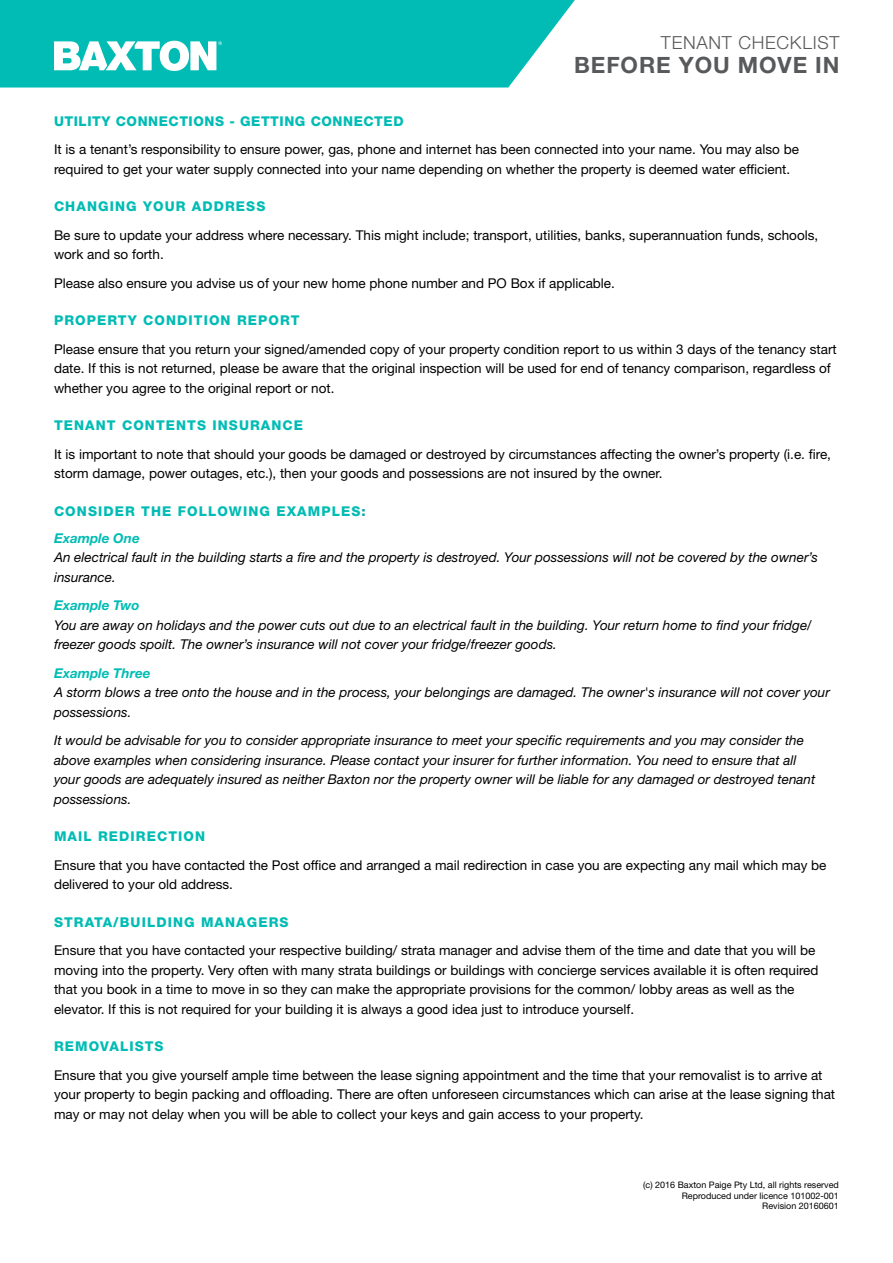
<style>
.page{position:relative;width:893px;height:1263px;background:#fff}
.page>*{position:absolute;margin:0;border:0;box-sizing:border-box;transform-origin:0 0}
.t1{font:700 22.5px "Helvetica Neue LT Std";letter-spacing:.04em;color:#58595b}
.t2{font:300 18px "Helvetica Neue LT Std";letter-spacing:.04em;color:#58595b}
.t3{font:13.5px/19.5px "Helvetica Neue LT Std";color:#000}
.t4{font:italic 13.5px/19.5px "Helvetica Neue LT Std";color:#000}
.t5{font:800 13.5px/27px "Helvetica Neue LT Std";letter-spacing:.08em;color:#00bcb4}
.t6{font:800 13.5px "Helvetica Neue LT Std";letter-spacing:.04em;color:#00bcb4}
.t7{font:italic 700 13.5px "Helvetica Neue LT Std";color:#00bcb4}
.t8{font:9px/10.5px "Helvetica Neue LT Std";color:#000;text-align:right}
.s1{color:#11a1ac}
.s2{font-weight:700;font-style:italic}
</style>
<div class="page">
<svg style="left:0;top:0;width:575px;height:88px;background:#12c0b9"></svg>
<svg style="left:54px;top:41px;width:168px;height:30px"></svg>
<h2 class="t2" style="left:661px;top:31px;width:180px">TENANT CHECKLIST</h2>
<h1 class="t1" style="left:574px;top:51px;width:267px">BEFORE YOU MOVE IN</h1>
<p class="t6" style="left:54px;top:113px;width:351px">UTILITY CONNECTIONS - GETTING CONNECTED</p>
<p class="t3" style="left:54px;top:139px;width:746px">It is a tenant’s responsibility to ensure power, gas, phone and internet has been connected into your name. You may also be required to get your water supply connected into your name depending on whether the property is deemed water efficient.</p>
<p class="t5" style="left:54px;top:193px;width:213px">CHANGING YOUR ADDRESS</p>
<p class="t3" style="left:54px;top:225px;width:766px">Be sure to update your address where necessary. This might include; transport, utilities, banks, superannuation funds, schools, work and so forth.</p>
<p class="t3" style="left:54px;top:273px;width:562px">Please also ensure you advise us of your new home phone number and PO Box if applicable.</p>
<p class="t5" style="left:54px;top:307px;width:247px">PROPERTY CONDITION REPORT</p>
<p class="t3" style="left:54px;top:339px;width:784px">Please ensure that you return your signed/amended copy of your property condition report to us within 3 days of the tenancy start date. If this is not returned, please be aware that the original inspection will be used for end of tenancy comparison, regardless of whether you agree to the original report or not.</p>
<p class="t5" style="left:54px;top:412px;width:251px">TENANT CONTENTS INSURANCE</p>
<p class="t3" style="left:54px;top:444px;width:778px">It is important to note that should your goods be damaged or destroyed by circumstances affecting the owner’s property (i.e. fire, storm damage, power outages, etc.), then your goods and possessions are not insured by the owner.</p>
<p class="t5" style="left:54px;top:497px;width:313px">CONSIDER THE FOLLOWING EXAMPLES<span class="s1">:<br></span><span class="s2">Example One</span></p>
<p class="t4" style="left:54px;top:547px;width:765px">An electrical fault in the building starts a fire and the property is destroyed. Your possessions will not be covered by the owner’s insurance.</p>
<p class="t7" style="left:54px;top:597px;width:87px">Example Two</p>
<p class="t4" style="left:54px;top:615px;width:759px">You are away on holidays and the power cuts out due to an electrical fault in the building. Your return home to find your fridge/ freezer goods spoilt. The owner’s insurance will not cover your fridge/freezer goods.</p>
<p class="t7" style="left:54px;top:664px;width:98px">Example Three</p>
<p class="t4" style="left:54px;top:682px;width:777px">A storm blows a tree onto the house and in the process, your belongings are damaged. The owner's insurance will not cover your possessions.</p>
<p class="t4" style="left:54px;top:730px;width:763px">It would be advisable for you to consider appropriate insurance to meet your specific requirements and you may consider the above examples when considering insurance. Please contact your insurer for further information. You need to ensure that all your goods are adequately insured as neither Baxton nor the property owner will be liable for any damaged or destroyed tenant possessions.</p>
<p class="t5" style="left:54px;top:823px;width:153px">MAIL REDIRECTION</p>
<p class="t3" style="left:54px;top:855px;width:774px">Ensure that you have contacted the Post office and arranged a mail redirection in case you are expecting any mail which may be delivered to your old address.</p>
<p class="t5" style="left:54px;top:908px;width:236px">STRATA/BUILDING MANAGERS</p>
<p class="t3" style="left:54px;top:940px;width:766px">Ensure that you have contacted your respective building/ strata manager and advise them of the time and date that you will be moving into the property. Very often with many strata buildings or buildings with concierge services available it is often required that you book in a time to move in so they can make the appropriate provisions for the common/ lobby areas as well as the elevator. If this is not required for your building it is always a good idea just to introduce yourself.</p>
<p class="t5" style="left:54px;top:1033px;width:111px">REMOVALISTS</p>
<p class="t3" style="left:54px;top:1065px;width:783px">Ensure that you give yourself ample time between the lease signing appointment and the time that your removalist is to arrive at your property to begin packing and offloading. There are often unforeseen circumstances which can arise at the lease signing that may or may not delay when you will be able to collect your keys and gain access to your property.</p>
<p class="t8" style="left:643px;top:1180px;width:197px">(c) 2016 Baxton Paige Pty Ltd, all rights reserved<br>Reproduced under licence 101002-001<br>Revision 20160601</p>
</div>
